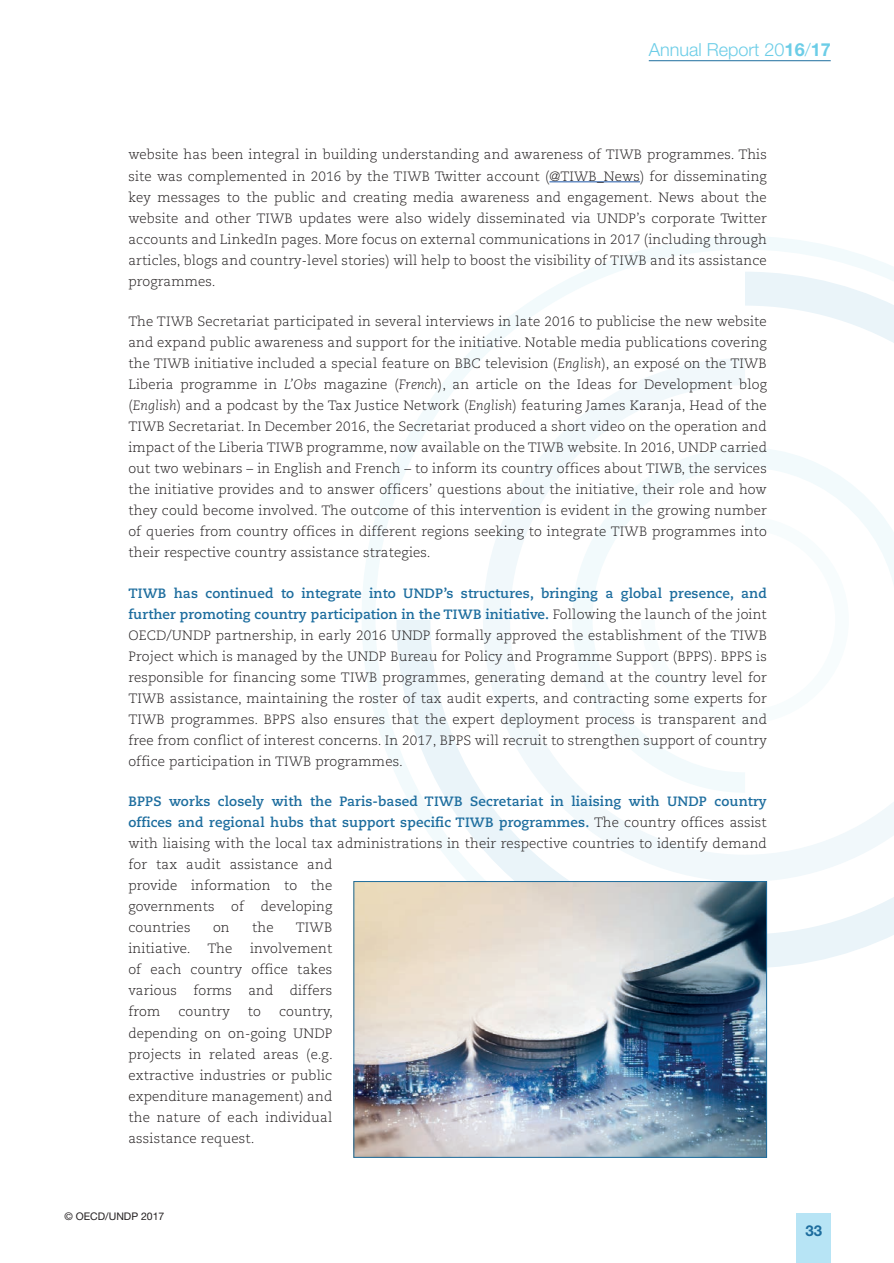
<style>
.page{position:relative;width:894px;height:1263px;background:#fff}
.page>*{position:absolute;margin:0;border:0;box-sizing:border-box;transform-origin:0 0}
.t1{font:300 18px "Helvetica Neue LT Std";color:#6ccde7}
.t2{font:700 15px "Helvetica Neue LT Std";color:#1d6d9e}
.t3{font:300 13.5px/21px "Caecilia";letter-spacing:.01em;color:#231f20;text-align:justify}
.t4{font:10.5px "Helvetica Neue LT Std";color:#231f20}
.s1{font-weight:700}
.s2{font-style:italic}
.s3{font-weight:700;color:#1d6d9e}
</style>
<div class="page">
<hr style="left:648px;top:60px;width:182px;height:1px;background:#1d6d9e">
<div style="left:796px;top:1213px;width:34px;height:50px;background:#b7e4f5"></div>
<svg style="left:362px;top:236px;width:531px;height:715px"></svg>
<svg style="left:482px;top:358px;width:411px;height:524px"></svg>
<svg style="left:572px;top:447px;width:321px;height:345px"></svg>
<svg style="left:641px;top:516px;width:207px;height:207px"></svg>
<img style="left:355px;top:883px;width:409px;height:272px">
<div style="left:353px;top:881px;width:413px;height:276px;border:1px solid #1d6d9e"></div>
<hr style="left:549px;top:181px;width:90px;height:1px;background:#1e56a6">
<h1 class="t1" style="left:648px;top:39px;width:183px">Annual Report 20<span class="s1">16</span>/<span class="s1">17</span></h1>
<p class="t3" style="left:128px;top:145px;width:639px">website has been integral in building understanding and awareness of TIWB programmes. This site was complemented in 2016 by the TIWB Twitter account (@TIWB_News) for disseminating key messages to the public and creating media awareness and engagement. News about the website and other TIWB updates were also widely disseminated via UNDP’s corporate Twitter accounts and LinkedIn pages. More focus on external communications in 2017 (including through articles, blogs and country-level stories) will help to boost the visibility of TIWB and its assistance programmes.</p>
<p class="t3" style="left:128px;top:311px;width:639px">The TIWB Secretariat participated in several interviews in late 2016 to publicise the new website and expand public awareness and support for the initiative. Notable media publications covering the TIWB initiative included a special feature on BBC television (<span class="s2">English</span>), an exposé on the TIWB Liberia programme in <span class="s2">L’Obs</span> magazine (<span class="s2">French</span>), an article on the Ideas for Development blog (<span class="s2">English</span>) and a podcast by the Tax Justice Network (<span class="s2">English</span>) featuring James Karanja, Head of the TIWB Secretariat. In December 2016, the Secretariat produced a short video on the operation and impact of the Liberia TIWB programme, now available on the TIWB website. In 2016, UNDP carried out two webinars – in English and French – to inform its country offices about TIWB, the services the initiative provides and to answer officers’ questions about the initiative, their role and how they could become involved. The outcome of this intervention is evident in the growing number of queries from country offices in different regions seeking to integrate TIWB programmes into their respective country assistance strategies.</p>
<p class="t3" style="left:128px;top:583px;width:639px"><span class="s3">TIWB has continued to integrate into UNDP’s structures, bringing a global presence, and further promoting country participation in the TIWB initiative.</span> Following the launch of the joint OECD/UNDP partnership, in early 2016 UNDP formally approved the establishment of the TIWB Project which is managed by the UNDP Bureau for Policy and Programme Support (BPPS). BPPS is responsible for financing some TIWB programmes, generating demand at the country level for TIWB assistance, maintaining the roster of tax audit experts, and contracting some experts for TIWB programmes. BPPS also ensures that the expert deployment process is transparent and free from conflict of interest concerns. In 2017, BPPS will recruit to strengthen support of country office participation in TIWB programmes.</p>
<p class="t3" style="left:128px;top:791px;width:639px;text-align:left"><span class="s3">BPPS works closely with the Paris-based TIWB Secretariat in liaising with UNDP country offices and regional hubs that support specific TIWB programmes.</span> The country offices assist with liaising with the local tax administrations in their respective countries to identify demand for tax audit assistance and<br>provide information to the<br>governments of developing<br>countries</p>
<p class="t3" style="left:213px;top:917px;width:18px">on</p>
<p class="t3" style="left:252px;top:917px;width:23px">the</p>
<p class="t3" style="left:296px;top:917px;width:38px">TIWB</p>
<p class="t3" style="left:128px;top:938px;width:105px">initiative. The</p>
<p class="t3" style="left:128px;top:938px;width:205px;text-indent:122px">involvement of each country office takes various forms and differs from</p>
<p class="t3" style="left:128px;top:1001px;width:206px;text-indent:150px">country, depending on on-going UNDP projects in related areas (e.g. extractive industries or public expenditure management) and the nature of each individual assistance request.</p>
<p class="t3" style="left:178px;top:1001px;width:53px">country</p>
<p class="t3" style="left:248px;top:1001px;width:15px">to</p>
<p class="t4" style="left:64px;top:1210px;width:101px">© OECD/UNDP 2017</p>
<p class="t2" style="left:804px;top:1221px;width:18px">33</p>
</div>
